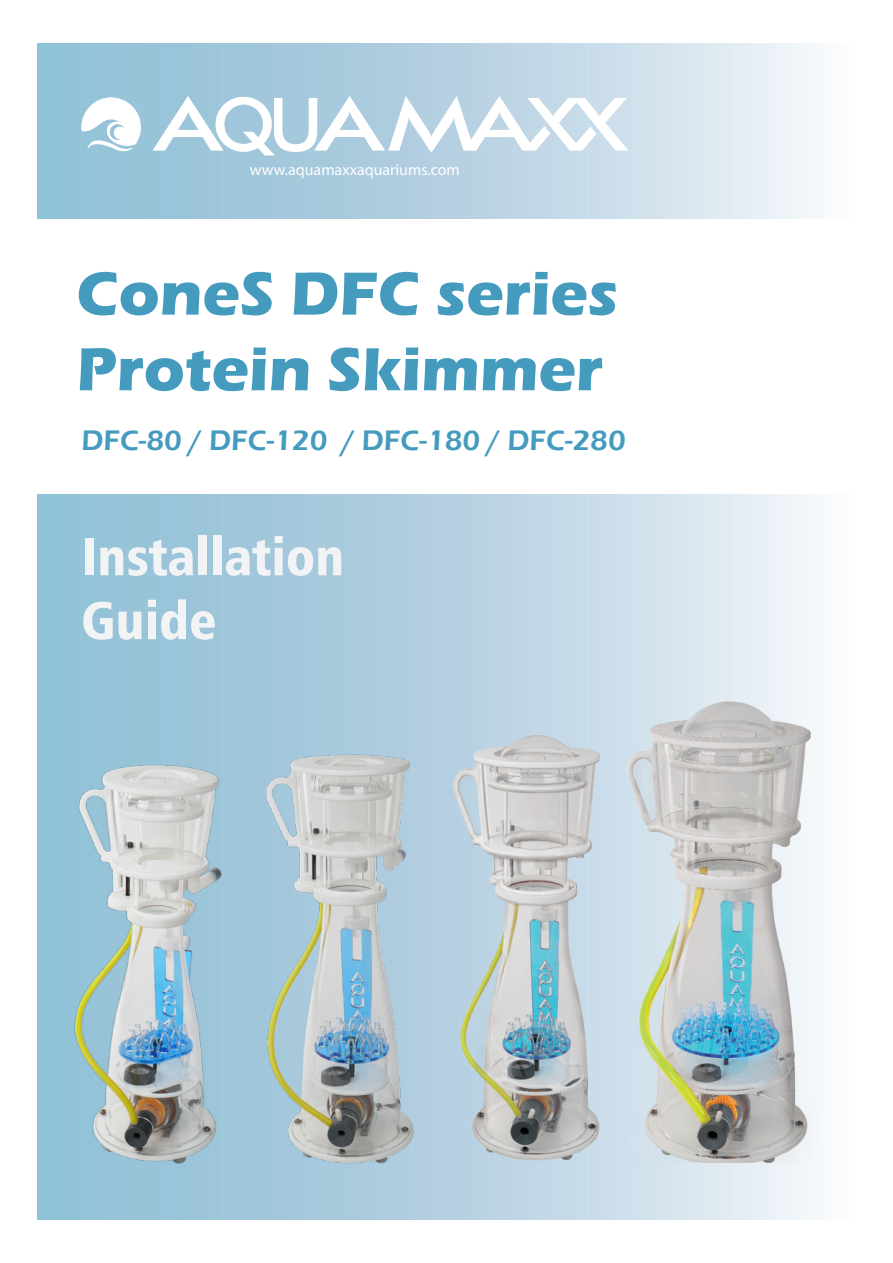
<style>
.page{position:relative;width:893px;height:1263px;background:#fff}
.page>*{position:absolute;margin:0;border:0;box-sizing:border-box;transform-origin:0 0}
.t1{font:700 63px/75.6px "Eras ITC";color:#449bbe}
.t2{font:53.25px/63.9px "Humanist 777 BT Black Condensed B";color:#f2f3f4}
.t3{font:600 29.1px "Eras ITC";color:#449bbe}
.t4{font:15.9px "Myriad Pro";color:#fff}
</style>
<div class="page">
<div style="left:38px;top:495px;width:817px;height:724px;background:linear-gradient(to right,#86b9d1,#f0f2f8)"></div>
<div style="left:38px;top:44px;width:817px;height:175px;background:linear-gradient(to right,#86b9d1,#f0f2f8)"></div>
<img style="left:69px;top:759px;width:158px;height:410px">
<img style="left:251px;top:748px;width:176px;height:419px">
<img style="left:445px;top:723px;width:170px;height:445px">
<img style="left:624px;top:696px;width:194px;height:475px">
<svg style="left:81px;top:97px;width:60px;height:58px"></svg>
<svg style="left:152px;top:96px;width:476px;height:60px"></svg>
<p class="t4" style="left:250px;top:160px;width:212px">www.aquamaxxaquariums.com</p>
<h1 class="t1" style="left:76px;top:256px;width:543px">ConeS DFC series<br>Protein Skimmer</h1>
<p class="t3" style="left:81px;top:424px;width:546px">DFC-80 / DFC-120 / DFC-180 / DFC-280</p>
<h2 class="t2" style="left:81px;top:523px;width:264px">Installation<br>Guide</h2>
</div>
